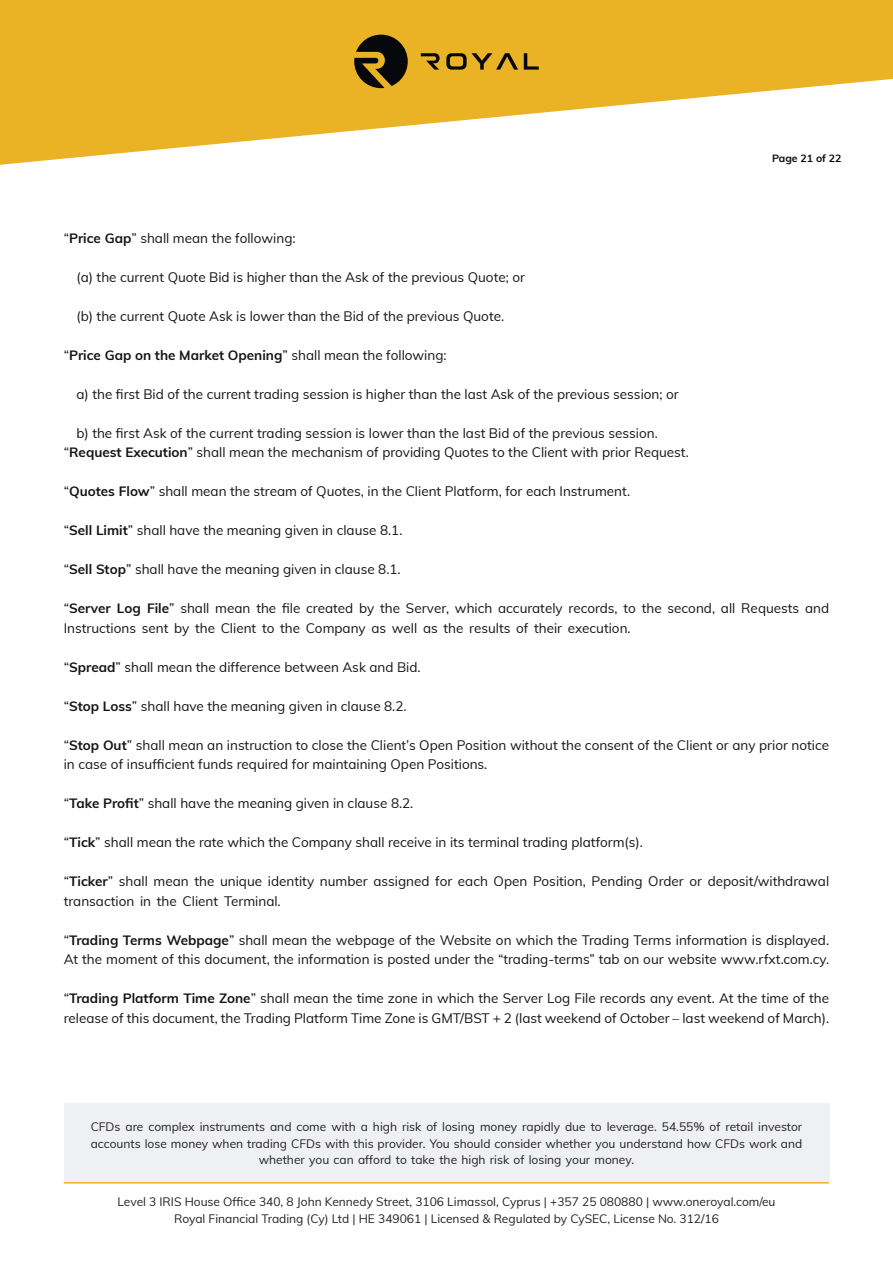
<style>
.page{position:relative;width:893px;height:1263px;background:#fff}
.page>*{position:absolute;margin:0;border:0;box-sizing:border-box;transform-origin:0 0}
.Normal_Text{font:13.5px/19.5px "Muli";color:#151314}
.A_B_s{font:13.5px "Muli";color:#151314}
.Normal_Text-2{font:700 13.5px "Muli";color:#151314}
.t1{font:12px/16.5px "Muli";color:#231f20;text-align:center}
.t2{font:700 10.5px "Muli";color:#07080c}
.s1{font-weight:700}
.s2{font-weight:400}
</style>
<div class="page">
<svg style="left:0;top:0;width:893px;height:165px;fill:#e9b325"></svg>
<svg style="left:421px;top:53px;width:19px;height:17px"></svg>
<svg style="left:524px;top:53px;width:15px;height:17px"></svg>
<svg style="left:446px;top:53px;width:72px;height:17px"></svg>
<svg style="left:354px;top:35px;width:54px;height:53px;background:#5b4815"></svg>
<hr style="left:64px;top:1182px;width:765px;height:1px;background:#e9b325">
<div style="left:64px;top:1103px;width:766px;height:79px;background:#eff0f4"></div>
<p class="t2" style="left:772px;top:151px;width:71px">Page 21 of 22</p>
<p class="Normal_Text" style="left:64px;top:227px;width:233px">“<span class="s1">Price Gap</span>” shall mean the following:</p>
<p class="A_B_s" style="left:77px;top:267px;width:450px">(a) the current Quote Bid is higher than the Ask of the previous Quote; or</p>
<p class="A_B_s" style="left:77px;top:306px;width:429px">(b) the current Quote Ask is lower than the Bid of the previous Quote.</p>
<p class="Normal_Text-2" style="left:64px;top:345px;width:384px"><span class="s2">“</span>Price Gap on the Market Opening<span class="s2">” shall mean the following:</span></p>
<p class="A_B_s" style="left:77px;top:384px;width:604px">a) the first Bid of the current trading session is higher than the last Ask of the previous session; or</p>
<p class="A_B_s" style="left:77px;top:423px;width:583px">b) the first Ask of the current trading session is lower than the last Bid of the previous session.</p>
<p class="Normal_Text" style="left:64px;top:442px;width:627px">“<span class="s1">Request Execution</span>” shall mean the mechanism of providing Quotes to the Client with prior Request.</p>
<p class="Normal_Text" style="left:64px;top:481px;width:568px">“<span class="s1">Quotes Flow</span>” shall mean the stream of Quotes, in the Client Platform, for each Instrument.</p>
<p class="Normal_Text" style="left:64px;top:520px;width:340px">“<span class="s1">Sell Limit</span>” shall have the meaning given in clause 8.1.</p>
<p class="Normal_Text" style="left:64px;top:559px;width:338px">“<span class="s1">Sell Stop</span>” shall have the meaning given in clause 8.1.</p>
<p class="Normal_Text" style="left:64px;top:598px;width:767px">“<span class="s1">Server Log File</span>” shall mean the file created by the Server, which accurately records, to the second, all Requests and<br>Instructions sent by the Client to the Company as well as the results of their execution.</p>
<p class="Normal_Text" style="left:64px;top:656px;width:358px">“<span class="s1">Spread</span>” shall mean the difference between Ask and Bid.</p>
<p class="Normal_Text" style="left:64px;top:695px;width:344px">“<span class="s1">Stop Loss</span>” shall have the meaning given in clause 8.2.</p>
<p class="Normal_Text" style="left:64px;top:734px;width:767px">“<span class="s1">Stop Out</span>” shall mean an instruction to close the Client’s Open Position without the consent of the Client or any prior notice in case of insufficient funds required for maintaining Open Positions.</p>
<p class="Normal_Text" style="left:64px;top:793px;width:351px">“<span class="s1">Take Profit</span>” shall have the meaning given in clause 8.2.</p>
<p class="Normal_Text" style="left:64px;top:832px;width:581px">“<span class="s1">Tick</span>” shall mean the rate which the Company shall receive in its terminal trading platform(s).</p>
<p class="Normal_Text" style="left:64px;top:871px;width:767px">“<span class="s1">Ticker</span>” shall mean the unique identity number assigned for each Open Position, Pending Order or deposit/withdrawal transaction in the Client Terminal.</p>
<p class="Normal_Text" style="left:64px;top:929px;width:767px">“<span class="s1">Trading Terms Webpage</span>” shall mean the webpage of the Website on which the Trading Terms information is displayed.<br>At the moment of this document, the information is posted under the “trading-terms” tab on our website www.rfxt.com.cy.</p>
<p class="Normal_Text" style="left:64px;top:988px;width:767px">“<span class="s1">Trading Platform Time Zone</span>” shall mean the time zone in which the Server Log File records any event. At the time of the release of this document, the Trading Platform Time Zone is GMT/BST + 2 (last weekend of October – last weekend of March).</p>
<p class="t1" style="left:91px;top:1118px;width:713px">CFDs are complex instruments and come with a high risk of losing money rapidly due to leverage. 54.55% of retail investor accounts lose money when trading CFDs with this provider. You should consider whether you understand how CFDs work and whether you can afford to take the high risk of losing your money.</p>
<p class="t1" style="left:117px;top:1193px;width:660px">Level 3 IRIS House Office 340, 8 John Kennedy Street, 3106 Limassol, Cyprus | +357 25 080880 | www.oneroyal.com/eu<br>Royal Financial Trading (Cy) Ltd | HE 349061 | Licensed &amp; Regulated by CySEC, License No. 312/16</p>
</div>
